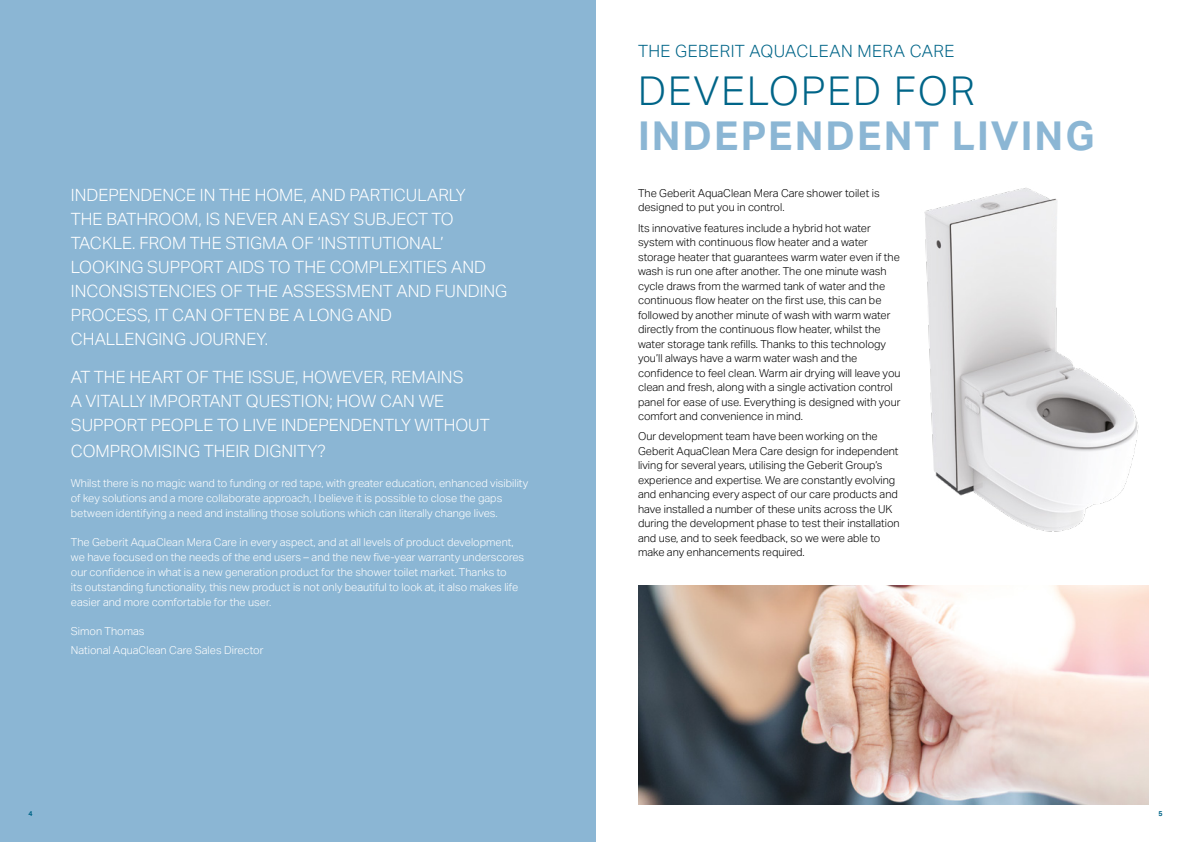
<style>
.page{position:relative;width:1191px;height:842px;background:#fff}
.page>*{position:absolute;margin:0;border:0;box-sizing:border-box;transform-origin:0 0}
.t1{font:700 40px "Aktiv Grotesk Geberit";letter-spacing:.05em;color:#8bb6d4}
.t2{font:300 40px "Aktiv Grotesk Geberit";letter-spacing:.05em;color:#006588}
.t3{font:300 17px/24px "Aktiv Grotesk Geberit";color:#fff}
.t4{font:300 17px "Aktiv Grotesk Geberit";letter-spacing:.025em;color:#006588}
.t5{font:300 11px/14.5px "Aktiv Grotesk Geberit";color:#000}
.t6{font:300 11px/15px "Aktiv Grotesk Geberit";color:#fff}
.t7{font:700 7px "Aktiv Grotesk Geberit";color:#006588}
</style>
<div class="page">
<div style="left:0;top:0;width:595px;height:842px;background:#8bb6d4"></div>
<img style="left:924px;top:188px;width:215px;height:344px">
<img style="left:638px;top:586px;width:510px;height:218px">
<p class="t3" style="left:71px;top:183px;width:438px">INDEPENDENCE IN THE HOME, AND PARTICULARLY<br>THE BATHROOM, IS NEVER AN EASY SUBJECT TO TACKLE. FROM THE STIGMA OF ‘INSTITUTIONAL’ LOOKING SUPPORT AIDS TO THE COMPLEXITIES AND INCONSISTENCIES OF THE ASSESSMENT AND FUNDING PROCESS, IT CAN OFTEN BE A LONG AND CHALLENGING JOURNEY.</p>
<h2 class="t3" style="left:71px;top:365px;width:420px">AT THE HEART OF THE ISSUE, HOWEVER, REMAINS<br>A VITALLY IMPORTANT QUESTION; HOW CAN WE<br>SUPPORT PEOPLE TO LIVE INDEPENDENTLY WITHOUT</h2>
<h2 class="t3" style="left:71px;top:439px;width:256px">COMPROMISING THEIR DIGNITY?</h2>
<p class="t6" style="left:71px;top:475px;width:459px">Whilst there is no magic wand to funding or red tape, with greater education, enhanced visibility of key solutions and a more collaborate approach, I believe it is possible to close the gaps between identifying a need and installing those solutions which can literally change lives.</p>
<p class="t6" style="left:71px;top:534px;width:455px">The Geberit AquaClean Mera Care in every aspect, and at all levels of product development, we have focused on the needs of the end users – and the new five-year warranty underscores our confidence in what is a new generation product for the shower toilet market. Thanks to<br>its outstanding functionality, this new product is not only beautiful to look at, it also makes life easier and more comfortable for the user.</p>
<p class="t6" style="left:71px;top:621px;width:194px;line-height:19px">Simon Thomas<br>National AquaClean Care Sales Director</p>
<h2 class="t4" style="left:638px;top:41px;width:318px">THE GEBERIT AQUACLEAN MERA CARE</h2>
<h1 class="t2" style="left:638px;top:68px;width:338px">DEVELOPED FOR</h1>
<h1 class="t1" style="left:638px;top:111px;width:458px">INDEPENDENT LIVING</h1>
<p class="t5" style="left:638px;top:186px;width:243px">The Geberit AquaClean Mera Care shower toilet is designed to put you in control.</p>
<p class="t5" style="left:638px;top:220px;width:264px">Its innovative features include a hybrid hot water system with continuous flow heater and a water storage heater that guarantees warm water even if the wash is run one after another. The one minute wash cycle draws from the warmed tank of water and the continuous flow heater on the first use, this can be followed by another minute of wash with warm water directly from the continuous flow heater, whilst the water storage tank refills. Thanks to this technology you’ll always have a warm water wash and the confidence to feel clean. Warm air drying will leave you clean and fresh, along with a single activation control panel for ease of use. Everything is designed with your comfort and convenience in mind.</p>
<p class="t5" style="left:638px;top:429px;width:263px">Our development team have been working on the Geberit AquaClean Mera Care design for independent living for several years, utilising the Geberit Group’s experience and expertise. We are constantly evolving and enhancing every aspect of our care products and have installed a number of these units across the UK during the development phase to test their installation and use, and to seek feedback, so we were able to make any enhancements required.</p>
<p class="t7" style="left:28px;top:809px;width:6px">4</p>
<p class="t7" style="left:1158px;top:809px;width:6px">5</p>
</div>
